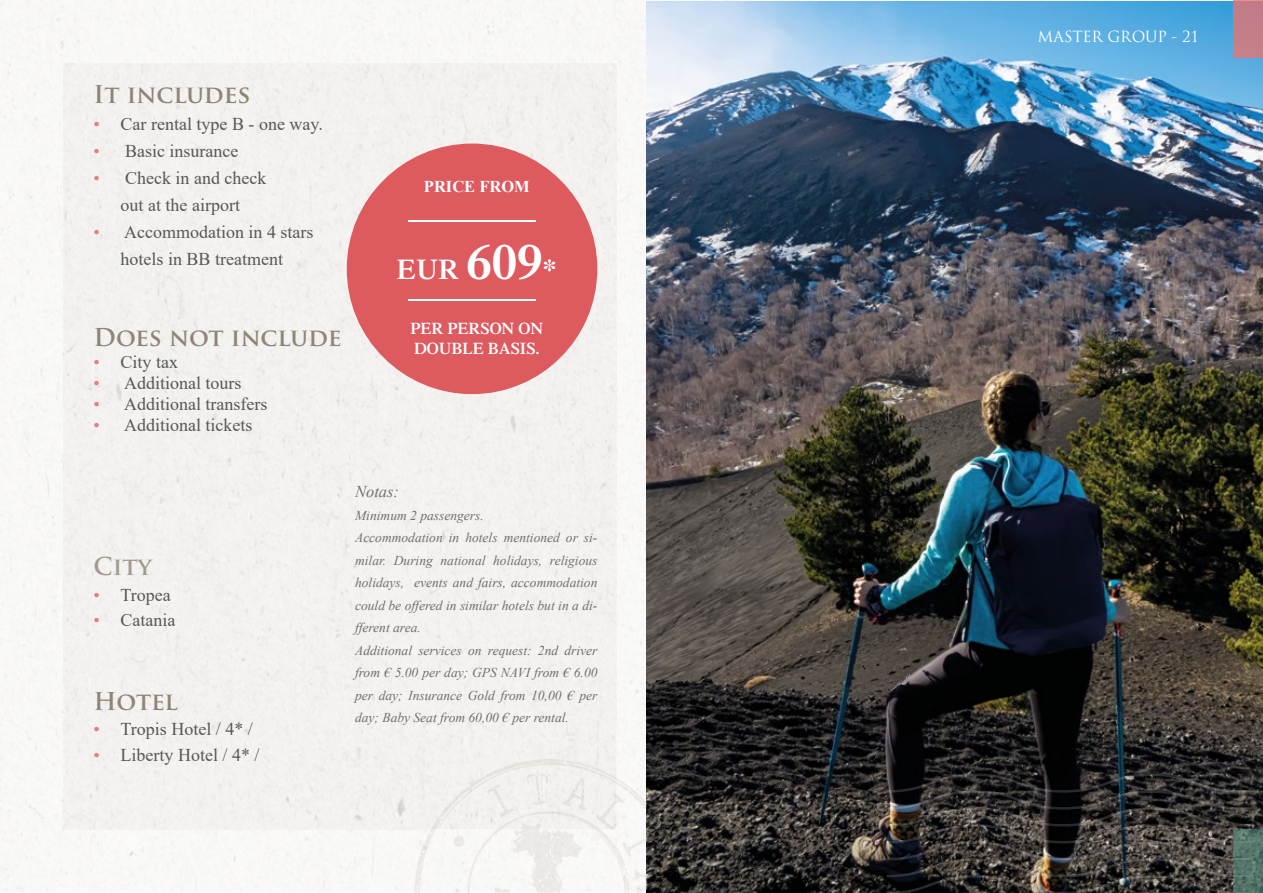
<style>
.page{position:relative;width:1263px;height:893px;background:#fff}
.page>*{position:absolute;margin:0;border:0;box-sizing:border-box;transform-origin:0 0}
.t1{font:600 28.5px "Times LT Std";color:#fff}
.t2{font:700 24px "Trajan Pro";letter-spacing:-.01em;color:#8d8577}
.t3{font:700 24px "Trajan Pro";color:#a29a8e}
.t4{font:18px/27px "Times New Roman";color:#575756;text-align:center}
.t5{font:600 16.5px/19.8px "Times LT Std";color:#fff}
.t6{font:700 16.5px "Times New Roman";color:#fff}
.t7{font:italic 16.5px "Times New Roman";color:#706f6f}
.t8{font:15px "Trajan Pro";letter-spacing:-.01em;color:#fff}
.t9{font:italic 13.5px/22.5px "Times New Roman";color:#706f6f}
.s1{color:#e57e7c}
.s2{font-size:49.5px}
</style>
<div class="page">
<img style="left:0;top:0;width:668px;height:104px">
<img style="left:0;top:104px;width:108px;height:788px">
<img style="left:600px;top:104px;width:46px;height:761px">
<img style="left:546px;top:829px;width:37px;height:40px">
<img style="left:646px;top:1px;width:617px;height:892px">
<div style="left:64px;top:64px;width:351px;height:765px;background:#f3f1ef"></div>
<div style="left:415px;top:64px;width:202px;height:664px;background:#f3f1ef"></div>
<div style="left:347px;top:144px;width:250px;height:250px;background:#dd5a5f;border-radius:50%"></div>
<hr style="left:408px;top:220px;width:128px;height:1px;background:#fff">
<hr style="left:408px;top:300px;width:128px;height:1px;background:#fff">
<img style="left:887px;top:773px;width:367px;height:102px">
<img style="left:887px;top:875px;width:346px;height:18px">
<img style="left:958px;top:892px;width:210px;height:1px">
<img style="left:604px;top:851px;width:23px;height:41px">
<img style="left:507px;top:787px;width:7px;height:24px">
<img style="left:617px;top:810px;width:7px;height:19px">
<img style="left:596px;top:793px;width:21px;height:36px">
<svg style="left:454px;top:836px;width:11px;height:11px"></svg>
<svg style="left:497px;top:829px;width:13px;height:7px"></svg>
<img style="left:594px;top:829px;width:31px;height:43px">
<img style="left:468px;top:829px;width:29px;height:45px">
<img style="left:507px;top:811px;width:93px;height:18px">
<svg style="left:543px;top:892px;width:17px;height:1px"></svg>
<img style="left:512px;top:829px;width:34px;height:48px">
<img style="left:521px;top:823px;width:27px;height:6px">
<img style="left:471px;top:759px;width:99px;height:28px">
<img style="left:617px;top:778px;width:29px;height:32px">
<img style="left:646px;top:802px;width:31px;height:58px">
<img style="left:565px;top:760px;width:52px;height:24px">
<img style="left:437px;top:772px;width:70px;height:57px">
<img style="left:414px;top:829px;width:22px;height:63px">
<svg style="left:673px;top:862px;width:7px;height:31px"></svg>
<img style="left:431px;top:785px;width:40px;height:44px">
<div style="left:1233px;top:0;width:30px;height:57px;background:#c37e88"></div>
<img style="left:1233px;top:829px;width:30px;height:64px">
<img style="left:1233px;top:840px;width:21px;height:37px">
<img style="left:1233px;top:891px;width:21px;height:2px">
<img style="left:421px;top:874px;width:122px;height:19px">
<img style="left:622px;top:820px;width:44px;height:31px">
<img style="left:796px;top:763px;width:72px;height:43px">
<img style="left:426px;top:830px;width:12px;height:28px">
<img style="left:526px;top:773px;width:25px;height:18px">
<img style="left:889px;top:858px;width:33px;height:3px">
<img style="left:746px;top:720px;width:34px;height:87px">
<img style="left:942px;top:709px;width:49px;height:27px">
<img style="left:836px;top:653px;width:41px;height:20px">
<h2 class="t2" style="left:94px;top:79px;width:158px">It includes</h2>
<h3 class="t4" style="left:94px;top:110px;width:231px"><span class="s1">•</span> Car rental type B - one way.</h3>
<h3 class="t4" style="left:94px;top:137px;width:146px"><span class="s1">•</span> Basic insurance</h3>
<h3 class="t4" style="left:94px;top:164px;width:174px"><span class="s1">•</span> Check in and check out at the airport</h3>
<h3 class="t4" style="left:94px;top:218px;width:221px"><span class="s1">•</span> Accommodation in 4 stars hotels in BB treatment</h3>
<h2 class="t2" style="left:94px;top:323px;width:250px">Does not include</h2>
<h3 class="t4" style="left:94px;top:347px;width:86px"><span class="s1">•</span> City tax</h3>
<h3 class="t4" style="left:94px;top:368px;width:150px"><span class="s1">•</span> Additional tours</h3>
<h3 class="t4" style="left:94px;top:389px;width:175px"><span class="s1">•</span> Additional transfers</h3>
<h3 class="t4" style="left:94px;top:410px;width:161px"><span class="s1">•</span> Additional tickets</h3>
<p class="t6" style="left:424px;top:175px;width:107px">PRICE FROM</p>
<h1 class="t1" style="left:397px;top:252px;width:162px">EUR <span class="s2">609</span>*</h1>
<p class="t5" style="left:410px;top:318px;width:134px">PER PERSON ON<br>DOUBLE BASIS.</p>
<h2 class="t3" style="left:94px;top:551px;width:60px">City</h2>
<h3 class="t4" style="left:94px;top:580px;width:79px"><span class="s1">•</span> Tropea</h3>
<h3 class="t4" style="left:94px;top:606px;width:83px"><span class="s1">•</span> Catania</h3>
<h2 class="t2" style="left:94px;top:686px;width:86px">Hotel</h2>
<h3 class="t4" style="left:94px;top:715px;width:161px"><span class="s1">•</span> Tropis Hotel / 4* /</h3>
<h3 class="t4" style="left:94px;top:741px;width:167px"><span class="s1">•</span> Liberty Hotel / 4* /</h3>
<p class="t7" style="left:355px;top:480px;width:46px">Notas:</p>
<p class="t9" style="left:355px;top:504px;width:244px">Minimum 2 passengers.<br>Accommodation in hotels mentioned or si&shy;milar. During national holidays, religious holidays, events and fairs, accommodation could be offered in similar hotels but in a di&shy;fferent area.<br>Additional services on request: 2nd driver from € 5.00 per day; GPS NAVI from € 6.00 per day; Insurance Gold from 10,00 € per day; Baby Seat from 60,00 € per rental.</p>
<p class="t8" style="left:1038px;top:27px;width:163px">MASTER GROUP - 21</p>
</div>
